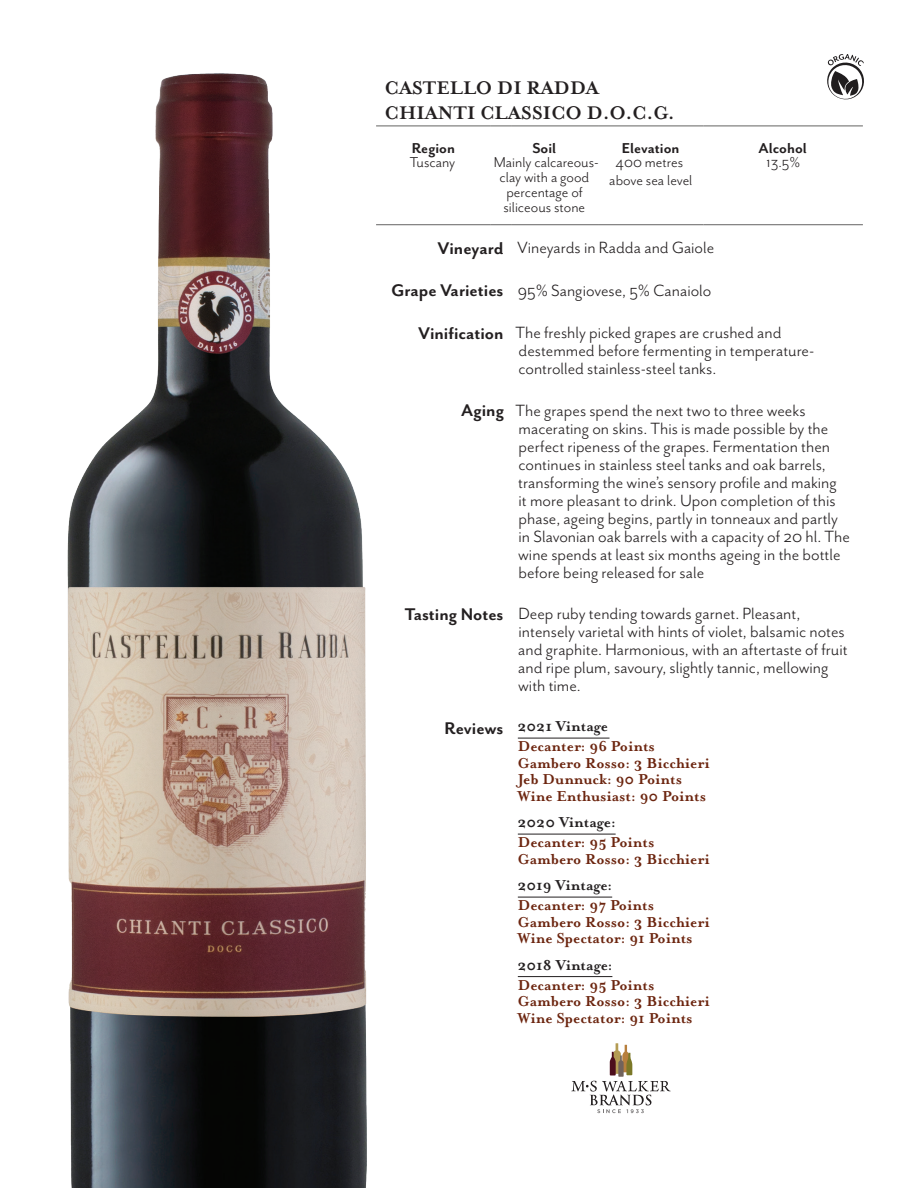
<style>
.page{position:relative;width:918px;height:1188px;background:#fff}
.page>*{position:absolute;margin:0;border:0;box-sizing:border-box;transform-origin:0 0}
.t1{font:700 21px/25.2px "Mrs Eaves";color:#231f20}
.t2{font:18.75px/18px "Mr Eaves San OT";color:#231f20}
.t3{font:700 16.5px/16.5px "Mrs Eaves OT";color:#6c250f}
.t4{font:16.5px/15px "Mr Eaves San OT";color:#231f20;text-align:center}
.t5{font:700 16.5px "Mrs Eaves OT";color:#231f20}
.t6{font:700 16.5px "Mr Eaves San OT";color:#231f20}
.s1{font-weight:700;font-size:19.5px}
.s2{font-family:"Mr Eaves San OT";font-size:19.5px;color:#231f20}
.s3{color:#231f20}
</style>
<div class="page">
<hr style="left:376px;top:224px;width:115px;height:1px;background:#646362">
<svg style="left:491px;top:224px;width:20px;height:1px"></svg>
<hr style="left:511px;top:224px;width:87px;height:1px;background:#646362">
<hr style="left:598px;top:224px;width:106px;height:1px;background:#646362">
<hr style="left:704px;top:224px;width:159px;height:1px;background:#646362">
<hr style="left:376px;top:126px;width:115px;height:1px;background:#646362">
<svg style="left:491px;top:126px;width:20px;height:1px"></svg>
<hr style="left:511px;top:126px;width:87px;height:1px;background:#646362">
<hr style="left:598px;top:126px;width:106px;height:1px;background:#646362">
<hr style="left:704px;top:126px;width:159px;height:1px;background:#646362">
<hr style="left:518px;top:738px;width:92px;height:1px;background:#231f20">
<hr style="left:518px;top:834px;width:98px;height:1px;background:#231f20">
<hr style="left:518px;top:897px;width:94px;height:1px;background:#231f20">
<hr style="left:518px;top:976px;width:94px;height:1px;background:#231f20">
<img style="left:67px;top:73px;width:300px;height:1115px">
<svg style="left:571px;top:1043px;width:100px;height:70px"></svg>
<svg style="left:827px;top:54px;width:37px;height:46px"></svg>
<p class="t1" style="left:385px;top:75px;width:291px">CASTELLO DI RADDA<br>CHIANTI CLASSICO D.O.C.G.</p>
<p class="t6" style="left:412px;top:138px;width:45px">Region</p>
<p class="t6" style="left:532px;top:138px;width:25px">Soil</p>
<p class="t6" style="left:622px;top:138px;width:59px">Elevation</p>
<p class="t6" style="left:759px;top:138px;width:50px">Alcohol</p>
<p class="t4" style="left:410px;top:154px;width:47px">Tuscany</p>
<p class="t4" style="left:494px;top:154px;width:107px">Mainly calcareous&shy;clay with a good percentage of siliceous stone</p>
<p class="t4" style="left:609px;top:153px;width:85px;line-height:18px">400 metres above sea level</p>
<p class="t4" style="left:767px;top:154px;width:35px">13.5%</p>
<p class="t2" style="left:437px;top:239px;width:278px"><span class="s1">Vineyard</span> Vineyards in Radda and Gaiole</p>
<p class="t2" style="left:391px;top:281px;width:322px"><span class="s1">Grape Varieties</span> 95% Sangiovese, 5% Canaiolo</p>
<p class="t2" style="left:518px;top:324px;width:297px;text-indent:-100px"><span class="s1">Vinification</span> The freshly picked grapes are crushed and destemmed before fermenting in temperature&shy;controlled stainless-steel tanks.</p>
<p class="t2" style="left:518px;top:401px;width:333px;text-indent:-57px"><span class="s1">Aging</span> The grapes spend the next two to three weeks macerating on skins. This is made possible by the perfect ripeness of the grapes. Fermentation then continues in stainless steel tanks and oak barrels, transforming the wine’s sensory profile and making<br>it more pleasant to drink. Upon completion of this phase, ageing begins, partly in tonneaux and partly in Slavonian oak barrels with a capacity of 20 hl. The wine spends at least six months ageing in the bottle before being released for sale</p>
<p class="t2" style="left:518px;top:605px;width:331px;text-indent:-113px"><span class="s1">Tasting Notes</span> Deep ruby tending towards garnet. Pleasant, intensely varietal with hints of violet, balsamic notes and graphite. Harmonious, with an aftertaste of fruit and ripe plum, savoury, slightly tannic, mellowing with time.</p>
<p class="t3" style="left:518px;top:716px;width:138px;line-height:20px;text-indent:-73px"><span class="s2">Reviews</span> <span class="s3">2021 Vintage<br></span>Decanter: 96 Points</p>
<p class="t3" style="left:518px;top:755px;width:194px">Gambero Rosso: 3 Bicchieri<br>Jeb Dunnuck: 90 Points<br>Wine Enthusiast: 90 Points</p>
<p class="t5" style="left:517px;top:813px;width:100px">2020 Vintage:</p>
<p class="t3" style="left:518px;top:834px;width:194px">Decanter: 95 Points<br>Gambero Rosso: 3 Bicchieri</p>
<p class="t5" style="left:517px;top:876px;width:96px">2019 Vintage:</p>
<p class="t3" style="left:518px;top:897px;width:194px">Decanter: 97 Points<br>Gambero Rosso: 3 Bicchieri<br>Wine Spectator: 91 Points</p>
<p class="t5" style="left:517px;top:955px;width:97px">2018 Vintage:</p>
<p class="t3" style="left:518px;top:977px;width:194px">Decanter: 95 Points<br>Gambero Rosso: 3 Bicchieri<br>Wine Spectator: 91 Points</p>
</div>
